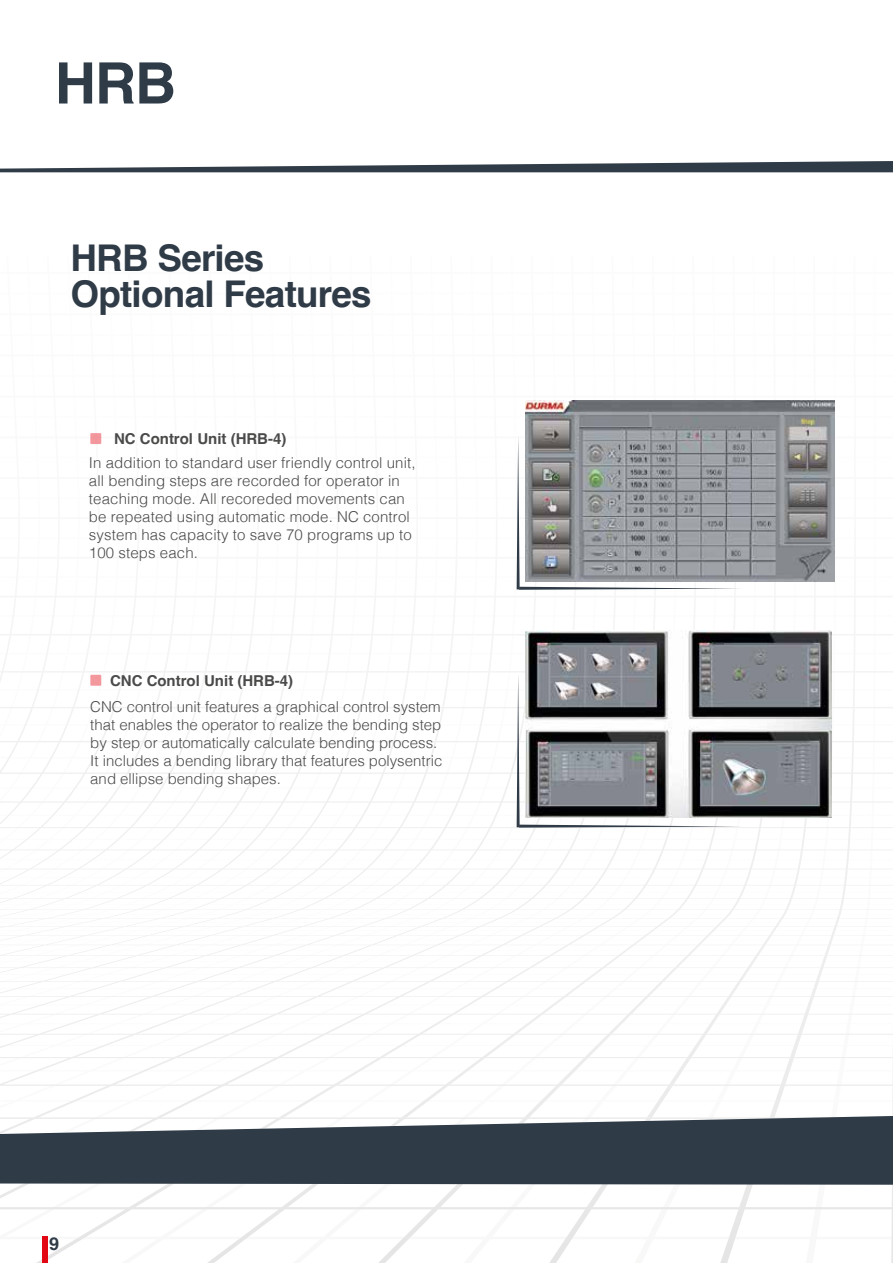
<style>
.page{position:relative;width:893px;height:1263px;background:#fff}
.page>*{position:absolute;margin:0;border:0;box-sizing:border-box;transform-origin:0 0}
.t1{font:700 57.15px "Helvetica";color:#2f3b47}
.t2{font:700 36.75px/35.2px "Helvetica";letter-spacing:-.02em;color:#2f3b47}
.t3{font:700 18px "Helvetica";color:#2f3b47}
.t4{font:300 15px/18px "Helvetica";color:#4a4a49}
.t5{font:700 15px "Helvetica";color:#4a4a49}
</style>
<div class="page">
<div style="left:42px;top:1237px;width:6px;height:26px;background:#e30613"></div>
<svg style="left:0;top:161px;width:893px;height:11px"></svg>
<svg style="left:517px;top:437px;width:225px;height:153px"></svg>
<svg style="left:517px;top:676px;width:225px;height:152px"></svg>
<div style="left:90px;top:433px;width:11px;height:11px;background:#f2989e"></div>
<div style="left:90px;top:675px;width:11px;height:11px;background:#f3999e"></div>
<img style="left:525px;top:400px;width:310px;height:181px">
<img style="left:525px;top:630px;width:306px;height:187px">
<svg style="left:0;top:1116px;width:871px;height:69px;fill:#2f3b47"></svg>
<img style="left:871px;top:741px;width:22px;height:522px">
<h1 class="t1" style="left:55px;top:49px;width:123px">HRB</h1>
<h2 class="t2" style="left:70px;top:245px;width:303px">HRB Series<br>Optional Features</h2>
<p class="t5" style="left:114px;top:429px;width:174px">NC Control Unit (HRB-4)</p>
<p class="t4" style="left:89px;top:452px;width:328px">In addition to standard user friendly control unit, all bending steps are recorded for operator in teaching mode. All recoreded movements can be repeated using automatic mode. NC control system has capacity to save 70 programs up to 100 steps each.</p>
<p class="t5" style="left:110px;top:671px;width:185px">CNC Control Unit (HRB-4)</p>
<p class="t4" style="left:90px;top:696px;width:353px">CNC control unit features a graphical control system that enables the operator to realize the bending step by step or automatically calculate bending process.<br>It includes a bending library that features polysentric and ellipse bending shapes.</p>
<p class="t3" style="left:49px;top:1232px;width:12px">9</p>
</div>
